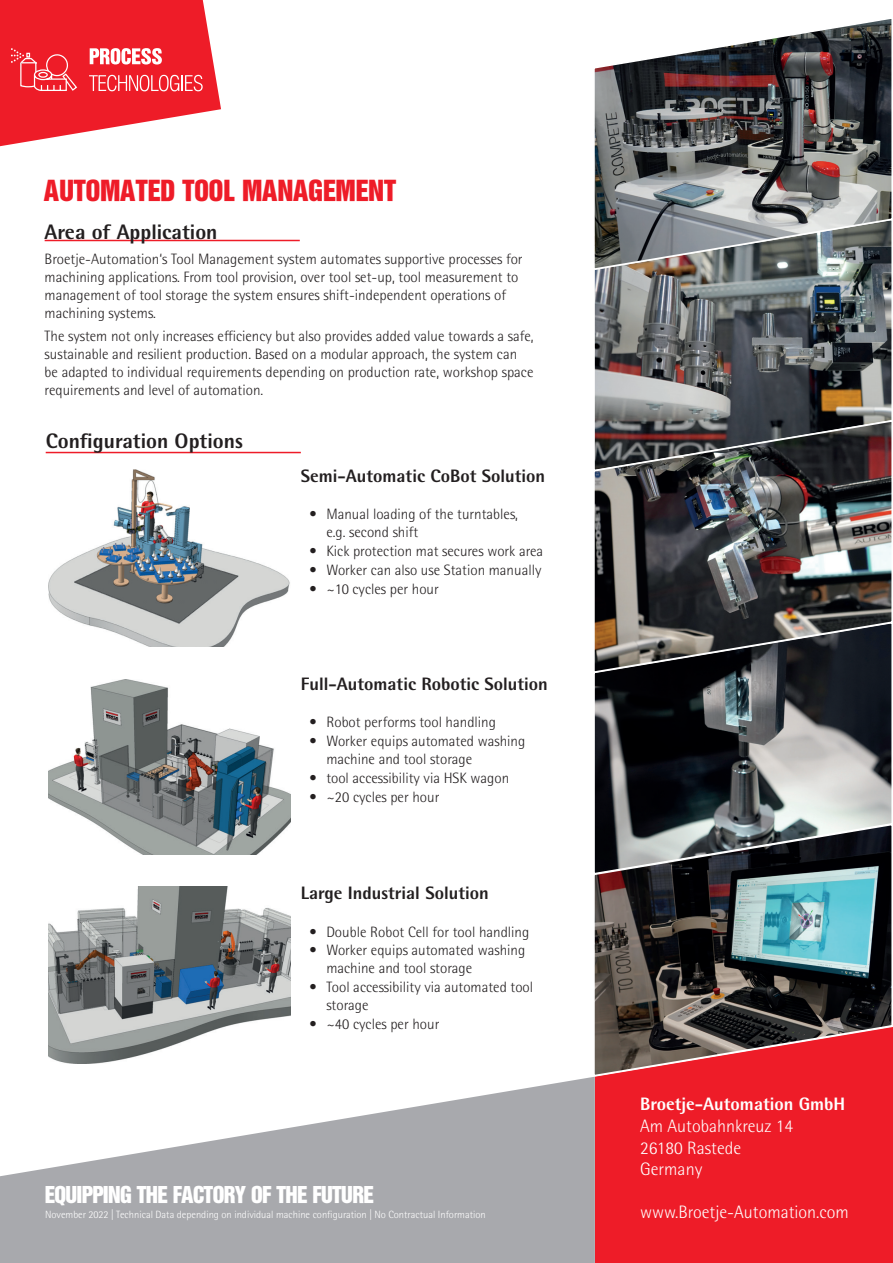
<style>
.page{position:relative;width:893px;height:1263px;background:#fff}
.page>*{position:absolute;margin:0;border:0;box-sizing:border-box;transform-origin:0 0}
.t1{font:30px "Broetje Headbold";color:#ee1c28}
.t2{font:24px "Broetje Headbold";letter-spacing:-.02em;color:#fff}
.t3{font:800 21px "Rotis Semi Sans W1 G";color:#231f20}
.t4{font:800 18px "Rotis Semi Sans W1 G";color:#231f20}
.t5{font:300 18px/21.6px "Rotis Semi Sans W1 G";color:#fff}
.t6{font:800 18px "Rotis Semi Sans W1 G";color:#fff}
.t7{font:300 15px/18px "Rotis Semi Sans W1 G";color:#231f20}
.t8{font:300 10.5px "Rotis Semi Sans W1 G";color:#fff}
</style>
<div class="page">
<div style="left:595px;top:1077px;width:298px;height:186px;background:#ee1c28"></div>
<svg style="left:0;top:1077px;width:595px;height:186px;fill:#a8a9ad"></svg>
<svg style="left:594px;top:271px;width:298px;height:148px;background:#696c6d"></svg>
<svg style="left:594px;top:674px;width:298px;height:149px;background:#505355"></svg>
<img style="left:594px;top:419px;width:298px;height:255px">
<img style="left:594px;top:823px;width:299px;height:254px">
<img style="left:594px;top:19px;width:298px;height:252px">
<svg style="left:0;top:0;width:221px;height:146px"></svg>
<hr style="left:46px;top:452px;width:255px;height:1px;background:#ee1c28">
<hr style="left:45px;top:240px;width:255px;height:1px;background:#ee1c28">
<img style="left:49px;top:469px;width:241px;height:177px">
<img style="left:49px;top:679px;width:241px;height:175px">
<img style="left:49px;top:886px;width:241px;height:177px">
<h1 class="t1" style="left:45px;top:175px;width:353px">AUTOMATED TOOL MANAGEMENT</h1>
<h3 class="t3" style="left:45px;top:218px;width:174px">Area of Application</h3>
<p class="t7" style="left:45px;top:250px;width:479px">Broetje-Automation‘s Tool Management system automates supportive processes for machining applications. From tool provision, over tool set-up, tool measurement to management of tool storage the system ensures shift-independent operations of machining systems.</p>
<p class="t7" style="left:45px;top:327px;width:491px">The system not only increases efficiency but also provides added value towards a safe, sustainable and resilient production. Based on a modular approach, the system can be adapted to individual requirements depending on production rate, workshop space requirements and level of automation.</p>
<h3 class="t3" style="left:46px;top:427px;width:199px">Configuration Options</h3>
<p class="t4" style="left:301px;top:464px;width:246px">Semi-Automatic CoBot Solution</p>
<p class="t7" style="left:326px;top:505px;width:193px;text-indent:-17px">• Manual loading of the turntables, e.g. second shift</p>
<p class="t7" style="left:309px;top:542px;width:235px">• Kick protection mat secures work area</p>
<p class="t7" style="left:309px;top:561px;width:234px">• Worker can also use Station manually</p>
<p class="t7" style="left:309px;top:580px;width:131px">• ~10 cycles per hour</p>
<p class="t4" style="left:301px;top:672px;width:249px">Full-Automatic Robotic Solution</p>
<p class="t7" style="left:309px;top:713px;width:188px">• Robot performs tool handling</p>
<p class="t7" style="left:326px;top:732px;width:200px;text-indent:-17px">• Worker equips automated washing machine and tool storage</p>
<p class="t7" style="left:309px;top:769px;width:201px">• tool accessibility via HSK wagon</p>
<p class="t7" style="left:309px;top:788px;width:132px">• ~20 cycles per hour</p>
<p class="t4" style="left:301px;top:881px;width:189px">Large Industrial Solution</p>
<p class="t7" style="left:309px;top:923px;width:222px">• Double Robot Cell for tool handling</p>
<p class="t7" style="left:326px;top:941px;width:200px;text-indent:-17px">• Worker equips automated washing machine and tool storage</p>
<p class="t7" style="left:326px;top:978px;width:208px;text-indent:-17px">• Tool accessibility via automated tool storage</p>
<p class="t7" style="left:309px;top:1015px;width:132px">• ~40 cycles per hour</p>
<h2 class="t2" style="left:45px;top:1182px;width:330px">EQUIPPING THE FACTORY OF THE FUTURE</h2>
<p class="t8" style="left:45px;top:1209px;width:442px">November 2022 | Technical Data depending on individual machine configuration | No Contractual Information</p>
<p class="t6" style="left:640px;top:1093px;width:206px">Broetje-Automation GmbH</p>
<p class="t5" style="left:640px;top:1115px;width:155px">Am Autobahnkreuz 14<br>26180 Rastede<br>Germany</p>
<p class="t5" style="left:640px;top:1202px;width:210px">www.Broetje-Automation.com</p>
</div>
